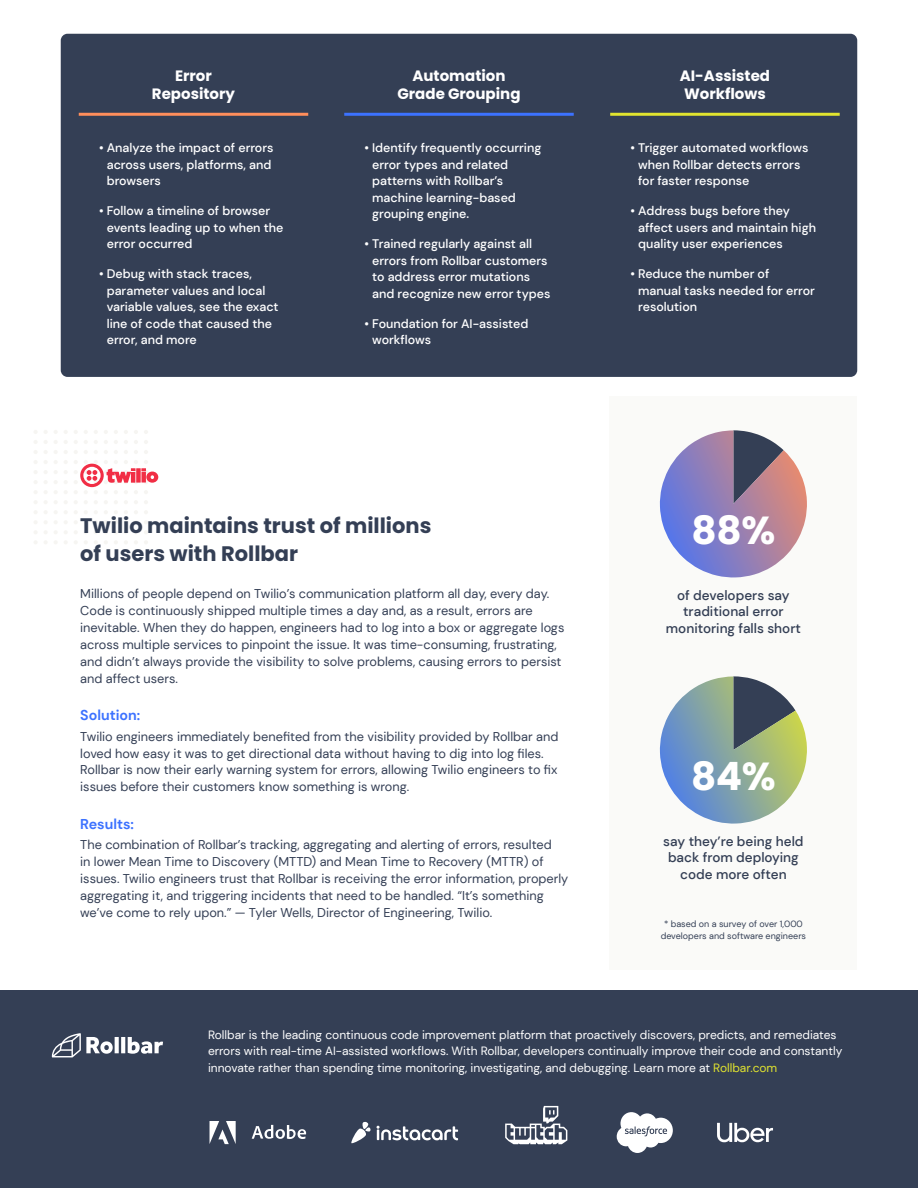
<style>
.page{position:relative;width:918px;height:1188px;background:#fff}
.page>*{position:absolute;margin:0;border:0;box-sizing:border-box;transform-origin:0 0}
.section_title{font:700 39px "Poppins";color:#fff}
.section_title-2{font:700 21px/28.5px "Poppins";color:#343f55}
.image_attribute{font:700 15px/18px "Poppins";color:#fff;text-align:center}
.body{font:700 14.25px "DM Sans";color:#3c72ff}
.body-2{font:500 13.5px/16.5px "DM Sans";color:#343f55;text-align:center}
.body-3{font:12.75px/17px "DM Sans";color:#343f55}
.image_attribute-2{font:500 12.45px/16.5px "DM Sans";color:#fff}
.body-4{font:12px/16.5px "DM Sans";color:#fff}
.body-5{font:9px/12px "DM Sans";color:#343f55;text-align:center}
.s1{color:#e1e42f}
</style>
<div class="page">
<div style="left:61px;top:34px;width:796px;height:343px;background:#343f55;border-radius:7px"></div>
<svg style="left:94px;top:450px;width:4px;height:4px"></svg>
<svg style="left:94px;top:430px;width:4px;height:4px"></svg>
<svg style="left:94px;top:440px;width:4px;height:4px"></svg>
<svg style="left:114px;top:450px;width:4px;height:4px"></svg>
<svg style="left:114px;top:430px;width:4px;height:4px"></svg>
<svg style="left:114px;top:440px;width:4px;height:4px"></svg>
<svg style="left:114px;top:500px;width:4px;height:4px"></svg>
<svg style="left:134px;top:450px;width:4px;height:4px"></svg>
<svg style="left:134px;top:430px;width:4px;height:4px"></svg>
<svg style="left:134px;top:510px;width:4px;height:4px"></svg>
<svg style="left:134px;top:440px;width:4px;height:4px"></svg>
<svg style="left:134px;top:500px;width:4px;height:4px"></svg>
<svg style="left:104px;top:450px;width:4px;height:4px"></svg>
<svg style="left:104px;top:430px;width:4px;height:4px"></svg>
<svg style="left:104px;top:440px;width:4px;height:4px"></svg>
<svg style="left:104px;top:500px;width:4px;height:4px"></svg>
<svg style="left:124px;top:450px;width:4px;height:4px"></svg>
<svg style="left:124px;top:430px;width:4px;height:4px"></svg>
<svg style="left:124px;top:510px;width:4px;height:4px"></svg>
<svg style="left:124px;top:440px;width:4px;height:4px"></svg>
<svg style="left:124px;top:500px;width:4px;height:4px"></svg>
<svg style="left:84px;top:450px;width:4px;height:4px"></svg>
<svg style="left:84px;top:440px;width:4px;height:4px"></svg>
<svg style="left:144px;top:450px;width:4px;height:4px"></svg>
<svg style="left:144px;top:430px;width:4px;height:4px"></svg>
<svg style="left:144px;top:510px;width:4px;height:4px"></svg>
<svg style="left:144px;top:440px;width:4px;height:4px"></svg>
<svg style="left:144px;top:500px;width:4px;height:4px"></svg>
<div style="left:0;top:990px;width:918px;height:198px;background:#343f55"></div>
<hr style="left:79px;top:113px;width:229px;height:3px;background:#ff8e5b">
<hr style="left:610px;top:113px;width:230px;height:3px;background:#e1e42f">
<hr style="left:344px;top:113px;width:230px;height:3px;background:#3c72ff">
<svg style="left:74px;top:460px;width:84px;height:34px"></svg>
<svg style="left:52px;top:1033px;width:111px;height:24px"></svg>
<div style="left:610px;top:396px;width:247px;height:574px;background:#fafaf8"></div>
<svg style="left:660px;top:430px;width:147px;height:148px"></svg>
<svg style="left:660px;top:676px;width:147px;height:148px"></svg>
<svg style="left:617px;top:1112px;width:56px;height:41px"></svg>
<svg style="left:351px;top:1122px;width:20px;height:22px"></svg>
<svg style="left:377px;top:1126px;width:81px;height:14px"></svg>
<svg style="left:505px;top:1106px;width:62px;height:38px"></svg>
<svg style="left:717px;top:1123px;width:56px;height:19px"></svg>
<svg style="left:252px;top:1125px;width:54px;height:14px"></svg>
<svg style="left:210px;top:1121px;width:26px;height:23px"></svg>
<p class="image_attribute" style="left:152px;top:67px;width:85px">Error<br>Repository</p>
<p class="image_attribute-2" style="left:107px;top:139px;width:168px;text-indent:-8px">• Analyze the impact of errors across users, platforms, and browsers</p>
<p class="image_attribute-2" style="left:107px;top:202px;width:178px;text-indent:-8px">• Follow a timeline of browser events leading up to when the error occurred</p>
<p class="image_attribute-2" style="left:107px;top:265px;width:173px;text-indent:-8px">• Debug with stack traces, parameter values and local variable values, see the exact line of code that caused the error, and more</p>
<p class="image_attribute" style="left:397px;top:67px;width:125px">Automation<br>Grade Grouping</p>
<p class="image_attribute-2" style="left:372px;top:139px;width:171px;text-indent:-8px">• Identify frequently occurring error types and related patterns with Rollbar’s machine learning-based grouping engine.</p>
<p class="image_attribute-2" style="left:372px;top:235px;width:180px;text-indent:-8px">• Trained regularly against all errors from Rollbar customers to address error mutations and recognize new error types</p>
<p class="image_attribute-2" style="left:372px;top:315px;width:158px;text-indent:-8px">• Foundation for AI-assisted workflows</p>
<p class="image_attribute" style="left:680px;top:67px;width:92px;text-align:left">AI-Assisted<br>Workflows</p>
<p class="image_attribute-2" style="left:638px;top:139px;width:172px;text-indent:-8px">• Trigger automated workflows when Rollbar detects errors for faster response</p>
<p class="image_attribute-2" style="left:638px;top:202px;width:179px;text-indent:-8px">• Address bugs before they affect users and maintain high quality user experiences</p>
<p class="image_attribute-2" style="left:638px;top:265px;width:178px;text-indent:-8px">• Reduce the number of manual tasks needed for error resolution</p>
<p class="section_title-2" style="left:80px;top:511px;width:353px">Twilio maintains trust of millions of users with Rollbar</p>
<p class="body-3" style="left:80px;top:585px;width:486px">Millions of people depend on Twilio’s communication platform all day, every day.<br>Code is continuously shipped multiple times a day and, as a result, errors are inevitable. When they do happen, engineers had to log into a box or aggregate logs across multiple services to pinpoint the issue. It was time-consuming, frustrating, and didn’t always provide the visibility to solve problems, causing errors to persist and affect users.</p>
<p class="body" style="left:80px;top:707px;width:62px">Solution:</p>
<p class="body-3" style="left:80px;top:728px;width:480px">Twilio engineers immediately benefited from the visibility provided by Rollbar and loved how easy it was to get directional data without having to dig into log files.<br>Rollbar is now their early warning system for errors, allowing Twilio engineers to fix issues before their customers know something is wrong.</p>
<p class="body" style="left:80px;top:815px;width:55px">Results:</p>
<p class="body-3" style="left:80px;top:836px;width:490px">The combination of Rollbar’s tracking, aggregating and alerting of errors, resulted<br>in lower Mean Time to Discovery (MTTD) and Mean Time to Recovery (MTTR) of issues. Twilio engineers trust that Rollbar is receiving the error information, properly aggregating it, and triggering incidents that need to be handled. “It’s something we’ve come to rely upon.” — Tyler Wells, Director of Engineering, Twilio.</p>
<p class="section_title" style="left:692px;top:508px;width:85px">88%</p>
<p class="body-2" style="left:666px;top:587px;width:136px">of developers say traditional error monitoring falls short</p>
<p class="section_title" style="left:691px;top:754px;width:86px">84%</p>
<p class="body-2" style="left:663px;top:833px;width:142px">say they’re being held back from deploying code more often</p>
<p class="body-5" style="left:661px;top:918px;width:147px">* based on a survey of over 1,000 developers and software engineers</p>
<p class="body-4" style="left:208px;top:1026px;width:636px">Rollbar is the leading continuous code improvement platform that proactively discovers, predicts, and remediates errors with real-time AI-assisted workflows. With Rollbar, developers continually improve their code and constantly innovate rather than spending time monitoring, investigating, and debugging. Learn more at <span class="s1">Rollbar.com</span></p>
</div>
